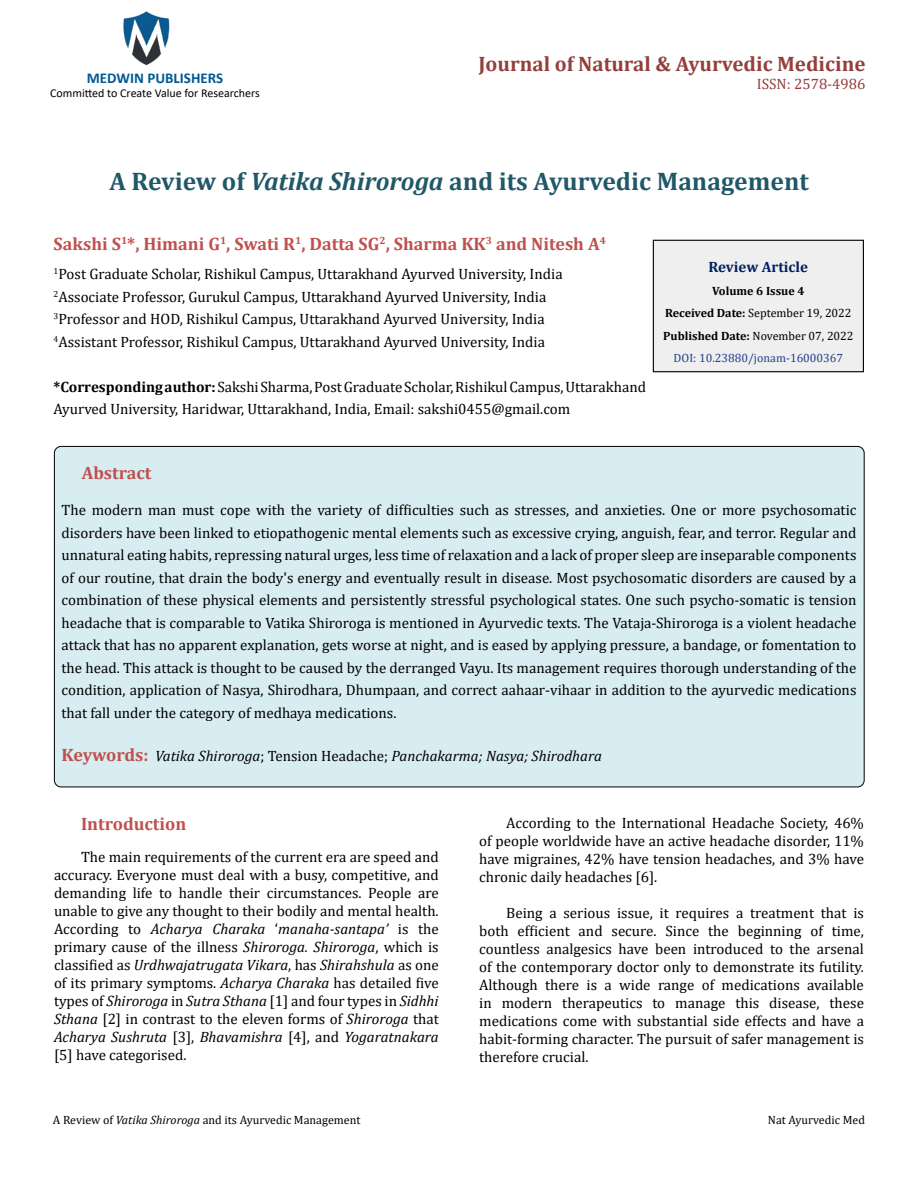
<style>
.page{position:relative;width:918px;height:1188px;background:#fff}
.page>*{position:absolute;margin:0;border:0;box-sizing:border-box;transform-origin:0 0}
.t1{font:700 25.5px "Cambria";color:#215868}
.t2{font:700 21px "Cambria";color:#953f3c}
.t3{font:700 18px "Cambria";color:#c0504d}
.t4{font:15px/18px "Cambria";color:#000;text-align:justify}
.t5{font:italic 15px "Cambria";color:#000}
.t6{font:700 15px "Calibri";color:#005991}
.t7{font:15px "Cambria";color:#953f3c}
.t8{font:700 15px "Cambria";color:#002060}
.t9{font:700 12px/22.5px "Cambria";color:#000;text-align:center}
.t10{font:12px "Cambria";color:#000}
.t11{font:12px "Calibri";color:#000}
.s1{font-style:italic}
.s2{font-weight:700}
.s3{font-weight:400}
.s4{font-weight:400;color:#25408f}
.s5{font-weight:700;font-style:normal;font-size:18px;color:#c0504d}
.s6{font-style:normal}
</style>
<div class="page">
<img style="left:123px;top:11px;width:47px;height:55px">
<div style="left:653px;top:240px;width:210px;height:132px;background:#efefef"></div>
<div style="left:653px;top:240px;width:211px;height:132px;border:1px solid #000"></div>
<div style="left:54px;top:446px;width:810px;height:341px;background:#d8edf2;border-radius:7px"></div>
<p class="t6" style="left:87px;top:67px;width:138px">MEDWIN PUBLISHERS</p>
<p class="t11" style="left:50px;top:85px;width:211px">Committed to Create Value for Researchers</p>
<h2 class="t2" style="left:478px;top:49px;width:389px">Journal of Natural &amp; Ayurvedic Medicine</h2>
<p class="t7" style="left:757px;top:75px;width:110px">ISSN: 2578-4986</p>
<h1 class="t1" style="left:109px;top:164px;width:701px">A Review of <span class="s1">Vatika Shiroroga</span> and its Ayurvedic Management</h1>
<p class="t3" style="left:54px;top:231px;width:554px">Sakshi S<sup>1</sup>*, Himani G<sup>1</sup>, Swati R<sup>1</sup>, Datta SG<sup>2</sup>, Sharma KK<sup>3</sup> and Nitesh A<sup>4</sup></p>
<p class="t4" style="left:54px;top:263px;width:511px;line-height:22.5px;text-align:left"><sup>1</sup>Post Graduate Scholar, Rishikul Campus, Uttarakhand Ayurved University, India <sup>2</sup>Associate Professor, Gurukul Campus, Uttarakhand Ayurved University, India <sup>3</sup>Professor and HOD, Rishikul Campus, Uttarakhand Ayurved University, India <sup>4</sup>Assistant Professor, Rishikul Campus, Uttarakhand Ayurved University, India</p>
<p class="t4" style="left:54px;top:376px;width:594px;line-height:22.5px"><span class="s2">*Corresponding author:</span> Sakshi Sharma, Post Graduate Scholar, Rishikul Campus, Uttarakhand<br>Ayurved University, Haridwar, Uttarakhand, India, Email: sakshi0455@gmail.com</p>
<p class="t8" style="left:709px;top:256px;width:101px">Review Article</p>
<p class="t9" style="left:663px;top:279px;width:192px">Volume 6 Issue 4<br>Received Date: <span class="s3">September 19, 2022<br></span>Published Date: <span class="s3">November 07, 2022<br></span><span class="s4">DOI: 10.23880/jonam-16000367</span></p>
<p class="t3" style="left:82px;top:461px;width:71px">Abstract</p>
<p class="t4" style="left:62px;top:499px;width:797px;line-height:22.5px">The modern man must cope with the variety of difficulties such as stresses, and anxieties. One or more psychosomatic disorders have been linked to etiopathogenic mental elements such as excessive crying, anguish, fear, and terror. Regular and unnatural eating habits, repressing natural urges, less time of relaxation and a lack of proper sleep are inseparable components of our routine, that drain the body's energy and eventually result in disease. Most psychosomatic disorders are caused by a combination of these physical elements and persistently stressful psychological states. One such psycho-somatic is tension headache that is comparable to Vatika Shiroroga is mentioned in Ayurvedic texts. The Vataja-Shiroroga is a violent headache attack that has no apparent explanation, gets worse at night, and is eased by applying pressure, a bandage, or fomentation to the head. This attack is thought to be caused by the derranged Vayu. Its management requires thorough understanding of the condition, application of Nasya, Shirodhara, Dhumpaan, and correct aahaar-vihaar in addition to the ayurvedic medications that fall under the category of medhaya medications.</p>
<p class="t5" style="left:62px;top:745px;width:542px"><span class="s5">Keywords:</span> Vatika Shiroroga<span class="s6">; Tension Headache;</span> Panchakarma; Nasya; Shirodhara</p>
<p class="t3" style="left:81px;top:812px;width:107px">Introduction</p>
<p class="t4" style="left:54px;top:848px;width:386px;text-indent:27px">The main requirements of the current era are speed and accuracy. Everyone must deal with a busy, competitive, and demanding life to handle their circumstances. People are unable to give any thought to their bodily and mental health.<br>According to <span class="s1">Acharya Charaka</span> ‘<span class="s1">manaha-santapa’</span> is the primary cause of the illness <span class="s1">Shiroroga. Shiroroga</span>, which is classified as <span class="s1">Urdhwajatrugata Vikara</span>, has <span class="s1">Shirahshula</span> as one of its primary symptoms. <span class="s1">Acharya Charaka</span> has detailed five types of <span class="s1">Shiroroga</span> in <span class="s1">Sutra Sthana</span> [1] and four types in <span class="s1">Sidhhi Sthana</span> [2] in contrast to the eleven forms of <span class="s1">Shiroroga</span> that <span class="s1">Acharya Sushruta</span> [3], <span class="s1">Bhavamishra</span> [4], and <span class="s1">Yogaratnakara </span>[5] have categorised.</p>
<p class="t4" style="left:479px;top:814px;width:386px;text-indent:27px">According to the International Headache Society, 46% of people worldwide have an active headache disorder, 11% have migraines, 42% have tension headaches, and 3% have chronic daily headaches [6].</p>
<p class="t4" style="left:479px;top:904px;width:386px;text-indent:27px">Being a serious issue, it requires a treatment that is both efficient and secure. Since the beginning of time, countless analgesics have been introduced to the arsenal of the contemporary doctor only to demonstrate its futility.<br>Although there is a wide range of medications available in modern therapeutics to manage this disease, these medications come with substantial side effects and have a habit-forming character. The pursuit of safer management is therefore crucial.</p>
<p class="t10" style="left:53px;top:1113px;width:309px">A Review of <span class="s1">Vatika Shiroroga</span> and its Ayurvedic Management</p>
<p class="t10" style="left:768px;top:1113px;width:99px">Nat Ayurvedic Med</p>
</div>
